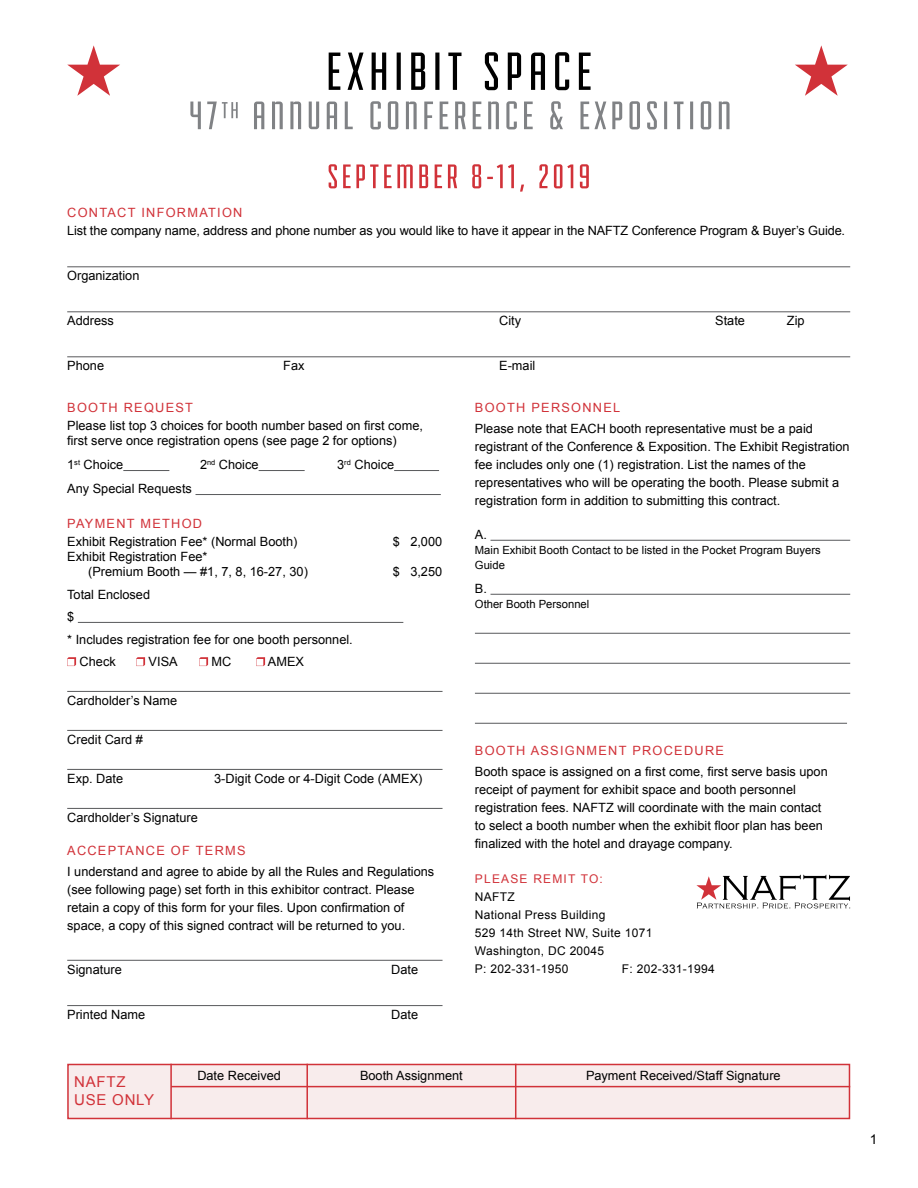
<style>
.page{position:relative;width:918px;height:1188px;background:#fff}
.page>*{position:absolute;margin:0;border:0;box-sizing:border-box;transform-origin:0 0}
.t1{font:15px/18px "Arial";letter-spacing:.05em;color:#d13239}
.t2{font:13.5px "Arial";color:#000}
.t3{font:12.75px/18px "Arial";color:#000}
.t4{font:12.75px "Arial";letter-spacing:.1em;color:#d13239}
.t5{font:12px/18px "Arial";letter-spacing:.025em;color:#000}
.t6{font:12px "Arial";color:#d13239}
.t7{font:11.25px/15px "Arial";color:#000}
</style>
<div class="page">
<svg style="left:67px;top:45px;width:53px;height:51px"></svg>
<svg style="left:795px;top:45px;width:53px;height:51px"></svg>
<svg style="left:190px;top:101px;width:540px;height:28px"></svg>
<svg style="left:329px;top:52px;width:262px;height:38px"></svg>
<div style="left:67px;top:1064px;width:783px;height:55px;background:#f8ecec;border:2px solid #d13239"></div>
<hr style="left:123px;top:470px;width:46px;height:1px;background:#58595b">
<hr style="left:259px;top:470px;width:46px;height:1px;background:#58595b">
<hr style="left:394px;top:470px;width:45px;height:1px;background:#58595b">
<hr style="left:196px;top:494px;width:245px;height:1px;background:#58595b">
<hr style="left:78px;top:622px;width:325px;height:1px;background:#58595b">
<hr style="left:67px;top:691px;width:376px;height:1px;background:#58595b">
<hr style="left:67px;top:730px;width:376px;height:1px;background:#58595b">
<hr style="left:67px;top:769px;width:376px;height:1px;background:#58595b">
<hr style="left:67px;top:808px;width:376px;height:1px;background:#58595b">
<hr style="left:67px;top:960px;width:376px;height:1px;background:#58595b">
<hr style="left:67px;top:1005px;width:376px;height:1px;background:#58595b">
<svg style="left:67px;top:657px;width:9px;height:9px"></svg>
<svg style="left:136px;top:657px;width:9px;height:9px"></svg>
<svg style="left:199px;top:657px;width:9px;height:9px"></svg>
<svg style="left:256px;top:657px;width:9px;height:9px"></svg>
<hr style="left:67px;top:266px;width:783px;height:1px;background:#58595b">
<hr style="left:67px;top:311px;width:783px;height:1px;background:#58595b">
<hr style="left:67px;top:356px;width:783px;height:1px;background:#58595b">
<svg style="left:329px;top:164px;width:260px;height:28px"></svg>
<hr style="left:491px;top:540px;width:359px;height:1px;background:#58595b">
<hr style="left:491px;top:594px;width:359px;height:1px;background:#58595b">
<hr style="left:475px;top:633px;width:375px;height:1px;background:#58595b">
<hr style="left:475px;top:663px;width:375px;height:1px;background:#58595b">
<hr style="left:475px;top:693px;width:375px;height:1px;background:#58595b">
<hr style="left:475px;top:723px;width:372px;height:1px;background:#58595b">
<hr style="left:170px;top:1064px;width:2px;height:55px;background:#d13239">
<hr style="left:306px;top:1064px;width:2px;height:55px;background:#d13239">
<hr style="left:515px;top:1064px;width:1px;height:55px;background:#d13239">
<hr style="left:171px;top:1086px;width:679px;height:1px;background:#d13239">
<svg style="left:696px;top:875px;width:154px;height:34px"></svg>
<p class="t4" style="left:67px;top:205px;width:121px">Contact Informa</p>
<p class="t4" style="left:208px;top:205px;width:34px">tion</p>
<p class="t3" style="left:67px;top:222px;width:779px">List the company name, address and phone number as you would like to have it appear in the NAFTZ Conference Program &amp; Buyer’s Guide.</p>
<p class="t3" style="left:67px;top:267px;width:74px">Organization</p>
<p class="t3" style="left:67px;top:312px;width:48px">Address</p>
<p class="t3" style="left:499px;top:312px;width:23px">City</p>
<p class="t3" style="left:715px;top:312px;width:31px">State</p>
<p class="t3" style="left:787px;top:312px;width:19px">Zip</p>
<p class="t3" style="left:67px;top:357px;width:38px">Phone</p>
<p class="t3" style="left:283px;top:357px;width:23px">Fax</p>
<p class="t3" style="left:499px;top:357px;width:38px">E-mail</p>
<p class="t4" style="left:475px;top:399px;width:21px">boot</p>
<p class="t4" style="left:516px;top:399px;width:56px">h pe rsonnel</p>
<p class="t3" style="left:475px;top:420px;width:376px">Please note that EACH booth representative must be a paid registrant of the Conference &amp; Exposition. The Exhibit Registration fee includes only one (1) registration. List the names of the representatives who will be operating the booth. Please submit a registration form in addition to submitting this contract.</p>
<p class="t3" style="left:475px;top:526px;width:14px">A.</p>
<p class="t7" style="left:475px;top:543px;width:347px">Main Exhibit Booth Contact to be listed in the Pocket Program Buyers<br>Guide</p>
<p class="t3" style="left:475px;top:580px;width:14px">B.</p>
<p class="t7" style="left:475px;top:597px;width:116px">Other Booth Personnel</p>
<p class="t4" style="left:67px;top:399px;width:21px">boot</p>
<p class="t4" style="left:108px;top:399px;width:57px">h request</p>
<p class="t3" style="left:67px;top:418px;width:357px;line-height:15px">Please list top 3 choices for booth number based on first come, first serve once registration opens (see page 2 for options)</p>
<p class="t3" style="left:67px;top:456px;width:58px">1<sup>st</sup> Choice</p>
<p class="t3" style="left:200px;top:456px;width:60px">2<sup>nd</sup> Choice</p>
<p class="t3" style="left:337px;top:456px;width:58px">3<sup>rd</sup> Choice</p>
<p class="t3" style="left:67px;top:480px;width:126px">Any Special Requests</p>
<p class="t4" style="left:67px;top:515px;width:50px">Payment</p>
<p class="t4" style="left:140px;top:515px;width:63px">method</p>
<p class="t3" style="left:67px;top:533px;width:232px">Exhibit Registration Fee* (Normal Booth)</p>
<p class="t3" style="left:393px;top:533px;width:51px">$ 2,000</p>
<p class="t3" style="left:88px;top:549px;width:221px;line-height:15px;text-indent:-21px">Exhibit Registration Fee*<br>(Premium Booth — #1, 7, 8, 16-27, 30)</p>
<p class="t3" style="left:393px;top:563px;width:51px">$ 3,250</p>
<p class="t3" style="left:67px;top:585px;width:84px">Total Enclosed</p>
<p class="t3" style="left:67px;top:608px;width:9px">$</p>
<p class="t3" style="left:67px;top:630px;width:287px">* Includes registration fee for one booth personnel.</p>
<p class="t3" style="left:80px;top:653px;width:38px">Check</p>
<p class="t3" style="left:149px;top:653px;width:31px">VISA</p>
<p class="t3" style="left:212px;top:653px;width:21px">MC</p>
<p class="t3" style="left:268px;top:653px;width:38px">AMEX</p>
<p class="t3" style="left:67px;top:692px;width:112px">Cardholder’s Name</p>
<p class="t3" style="left:67px;top:731px;width:77px">Credit Card #</p>
<p class="t3" style="left:67px;top:770px;width:57px">Exp. Date</p>
<p class="t3" style="left:214px;top:770px;width:210px">3-Digit Code or 4-Digit Code (AMEX)</p>
<p class="t3" style="left:67px;top:809px;width:132px">Cardholder’s Signature</p>
<p class="t4" style="left:67px;top:842px;width:11px">acceptance</p>
<p class="t4" style="left:171px;top:842px;width:10px">of</p>
<p class="t4" style="left:196px;top:842px;width:49px">terms</p>
<p class="t3" style="left:67px;top:863px;width:369px">I understand and agree to abide by all the Rules and Regulations (see following page) set forth in this exhibitor contract. Please retain a copy of this form for your files. Upon confirmation of space, a copy of this signed contract will be returned to you.</p>
<p class="t3" style="left:67px;top:961px;width:56px">Signature</p>
<p class="t3" style="left:391px;top:961px;width:28px">Date</p>
<p class="t3" style="left:67px;top:1006px;width:122px">Printed Name D</p>
<p class="t3" style="left:400px;top:1006px;width:19px">ate</p>
<p class="t4" style="left:475px;top:742px;width:67px">booth assignmen</p>
<p class="t4" style="left:619px;top:742px;width:56px">t procedure</p>
<p class="t3" style="left:475px;top:763px;width:354px">Booth space is assigned on a first come, first serve basis upon receipt of payment for exhibit space and booth personnel registration fees. NAFTZ will coordinate with the main contact to select a booth number when the exhibit floor plan has been finalized with the hotel and drayage company.</p>
<p class="t6" style="left:475px;top:871px;width:10px">please</p>
<p class="t6" style="left:533px;top:871px;width:9px">remi</p>
<p class="t6" style="left:568px;top:871px;width:36px">t to:</p>
<p class="t5" style="left:475px;top:888px;width:179px">NAFTZ<br>National Press Building<br>529 14th Street NW, Suite 1071<br>Washington, DC 20045<br>P: 202-331-1950</p>
<p class="t5" style="left:622px;top:960px;width:94px">F: 202-331-1994</p>
<p class="t1" style="left:74px;top:1073px;width:81px">NAFTZ<br>USE ONLY</p>
<p class="t3" style="left:197px;top:1066px;width:85px">Date Received</p>
<p class="t3" style="left:360px;top:1066px;width:104px">Booth Assignment</p>
<p class="t3" style="left:586px;top:1066px;width:196px">Payment Received/Staff Signature</p>
<p class="t2" style="left:870px;top:1130px;width:9px">1</p>
</div>
